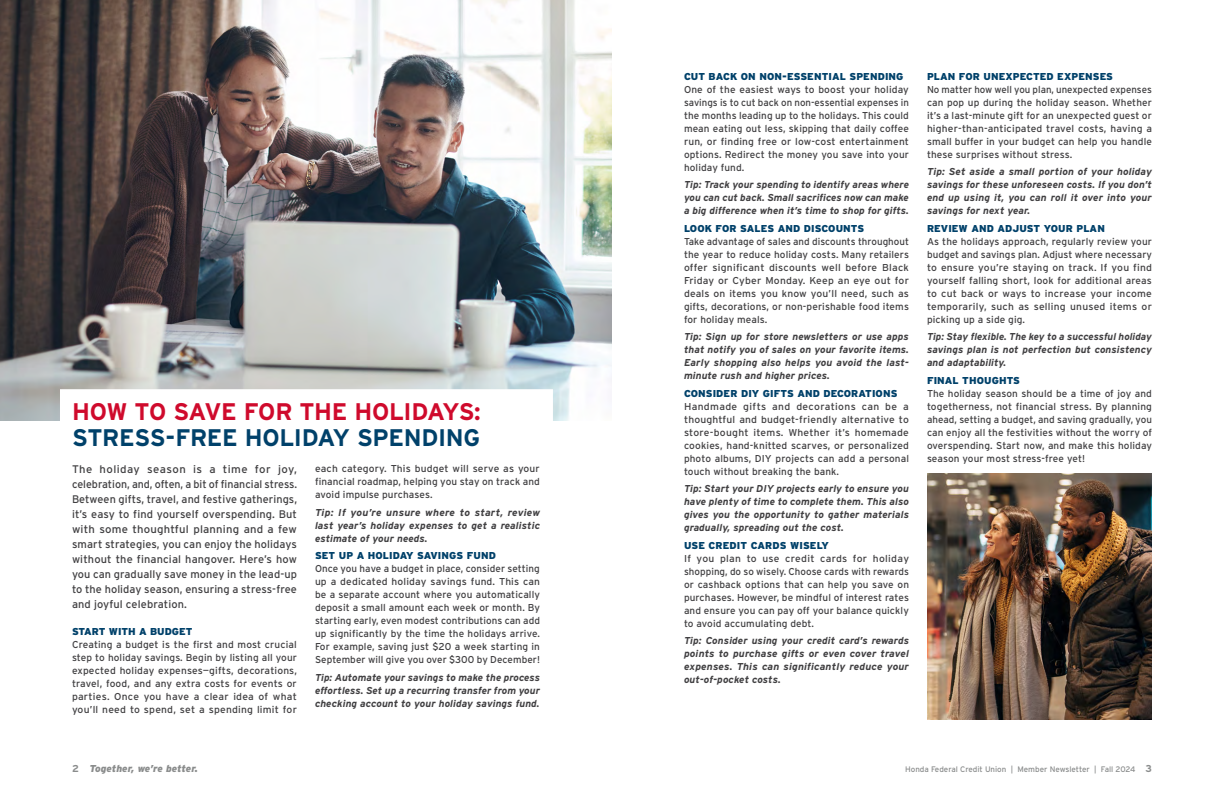
<style>
.page{position:relative;width:1224px;height:792px;background:#fff}
.page>*{position:absolute;margin:0;border:0;box-sizing:border-box;transform-origin:0 0}
.t1{font:700 24px "Interstate";letter-spacing:-.015em;color:#00416a}
.t2{font:700 24px "Interstate";letter-spacing:-.02em;color:#cf0a2c}
.t3{font:11px/15px "Interstate";letter-spacing:.01em;color:#414042;text-align:justify}
.t4{font:10px/13px "Interstate";letter-spacing:.01em;color:#414042;text-align:justify}
.t5{font:italic 700 10px/13px "Interstate";letter-spacing:.01em;color:#414042;text-align:justify}
.t6{font:900 10px "Interstate";letter-spacing:.01em;color:#00416a}
.t7{font:italic 900 10px "Interstate";letter-spacing:-.005em;color:#8a8c8c}
.t8{font:8px "Interstate";color:#8a8c8c}
.s1{font-weight:700;font-style:normal}
.s2{font-weight:700;font-size:10px}
</style>
<div class="page">
<img style="left:0;top:0;width:612px;height:420px">
<svg style="left:54px;top:383px;width:505px;height:38px"></svg>
<img style="left:927px;top:474px;width:225px;height:246px">
<h1 class="t2" style="left:72px;top:399px;width:410px">HOW TO SAVE FOR THE HOLIDAYS:</h1>
<h1 class="t1" style="left:72px;top:425px;width:410px">STRESS-FREE HOLIDAY SPENDING</h1>
<p class="t4" style="left:315px;top:462px;width:226px">each category. This budget will serve as your financial roadmap, helping you stay on track and avoid impulse purchases.</p>
<p class="t5" style="left:315px;top:506px;width:227px">Tip: If you’re unsure where to start, review last year’s holiday expenses to get a realistic estimate of your needs.</p>
<p class="t6" style="left:315px;top:550px;width:182px">SET UP A HOLIDAY SAVINGS FUND</p>
<p class="t4" style="left:315px;top:562px;width:227px">Once you have a budget in place, consider setting up a dedicated holiday savings fund. This can be a separate account where you automatically deposit a small amount each week or month. By starting early, even modest contributions can add up significantly by the time the holidays arrive.<br>For example, saving just $20 a week starting in September will give you over $300 by December!</p>
<p class="t5" style="left:315px;top:671px;width:227px">Tip: Automate your savings to make the process effortless. Set up a recurring transfer from your checking account to your holiday savings fund.</p>
<p class="t3" style="left:72px;top:462px;width:227px">The holiday season is a time for joy, celebration, and, often, a bit of financial stress.<br>Between gifts, travel, and festive gatherings, it’s easy to find yourself overspending. But with some thoughtful planning and a few smart strategies, you can enjoy the holidays without the financial hangover. Here’s how you can gradually save money in the lead-up to the holiday season, ensuring a stress-free and joyful celebration.</p>
<p class="t6" style="left:72px;top:625px;width:122px">START WITH A BUDGET</p>
<p class="t4" style="left:72px;top:638px;width:227px">Creating a budget is the first and most crucial step to holiday savings. Begin by listing all your expected holiday expenses—gifts, decorations, travel, food, and any extra costs for events or parties. Once you have a clear idea of what you’ll need to spend, set a spending limit for</p>
<p class="t6" style="left:684px;top:71px;width:221px">CUT BACK ON NON-ESSENTIAL SPENDING</p>
<p class="t4" style="left:684px;top:83px;width:227px">One of the easiest ways to boost your holiday savings is to cut back on non-essential expenses in the months leading up to the holidays. This could mean eating out less, skipping that daily coffee run, or finding free or low-cost entertainment options. Redirect the money you save into your holiday fund.</p>
<p class="t5" style="left:684px;top:178px;width:227px">Tip: Track your spending to identify areas where you can cut back. Small sacrifices now can make a big difference when it’s time to shop for gifts.</p>
<p class="t6" style="left:684px;top:223px;width:182px">LOOK FOR SALES AND DISCOUNTS</p>
<p class="t4" style="left:684px;top:235px;width:227px">Take advantage of sales and discounts throughout the year to reduce holiday costs. Many retailers offer significant discounts well before Black Friday or Cyber Monday. Keep an eye out for deals on items you know you’ll need, such as gifts, decorations, or non-perishable food items for holiday meals.</p>
<p class="t5" style="left:684px;top:330px;width:227px">Tip: Sign up for store newsletters or use apps that notify you of sales on your favorite items.<br>Early shopping also helps you avoid the last&shy;minute rush and higher prices.</p>
<p class="t6" style="left:684px;top:388px;width:215px">CONSIDER DIY GIFTS AND DECORATIONS</p>
<p class="t4" style="left:684px;top:400px;width:227px">Handmade gifts and decorations can be a thoughtful and budget-friendly alternative to store-bought items. Whether it’s homemade cookies, hand-knitted scarves, or personalized photo albums, DIY projects can add a personal touch without breaking the bank.</p>
<p class="t5" style="left:684px;top:482px;width:227px">Tip: Start your DIY projects early to ensure you have plenty of time to complete them. This also gives you the opportunity to gather materials gradually, spreading out the cost.</p>
<p class="t6" style="left:684px;top:540px;width:147px">USE CREDIT CARDS WISELY</p>
<p class="t4" style="left:684px;top:552px;width:227px">If you plan to use credit cards for holiday shopping, do so wisely. Choose cards with rewards or cashback options that can help you save on purchases. However, be mindful of interest rates and ensure you can pay off your balance quickly to avoid accumulating debt.</p>
<p class="t5" style="left:684px;top:634px;width:227px">Tip: Consider using your credit card’s rewards points to purchase gifts or even cover travel expenses. This can significantly reduce your out-of-pocket costs.</p>
<p class="t6" style="left:927px;top:71px;width:188px">PLAN FOR UNEXPECTED EXPENSES</p>
<p class="t4" style="left:927px;top:83px;width:227px">No matter how well you plan, unexpected expenses can pop up during the holiday season. Whether it’s a last-minute gift for an unexpected guest or higher-than-anticipated travel costs, having a small buffer in your budget can help you handle these surprises without stress.</p>
<p class="t5" style="left:927px;top:165px;width:227px">Tip: Set aside a small portion of your holiday savings for these unforeseen costs. If you don’t end up using it, you can roll it over into your savings for next year.</p>
<p class="t6" style="left:927px;top:223px;width:179px">REVIEW AND ADJUST YOUR PLAN</p>
<p class="t4" style="left:927px;top:235px;width:227px">As the holidays approach, regularly review your budget and savings plan. Adjust where necessary to ensure you’re staying on track. If you find yourself falling short, look for additional areas to cut back or ways to increase your income temporarily, such as selling unused items or picking up a side gig.</p>
<p class="t5" style="left:927px;top:330px;width:226px">Tip: Stay flexible. The key to a successful holiday savings plan is not perfection but consistency and adaptability.</p>
<p class="t6" style="left:927px;top:375px;width:95px">FINAL THOUGHTS</p>
<p class="t4" style="left:927px;top:387px;width:227px">The holiday season should be a time of joy and togetherness, not financial stress. By planning ahead, setting a budget, and saving gradually, you can enjoy all the festivities without the worry of overspending. Start now, and make this holiday season your most stress-free yet!</p>
<p class="t7" style="left:72px;top:763px;width:127px"><span class="s1">2</span> Together, we’re better.</p>
<p class="t8" style="left:905px;top:765px;width:248px">Honda Federal Credit Union | Member Newsletter | Fall 2024 <span class="s2">3</span></p>
</div>
